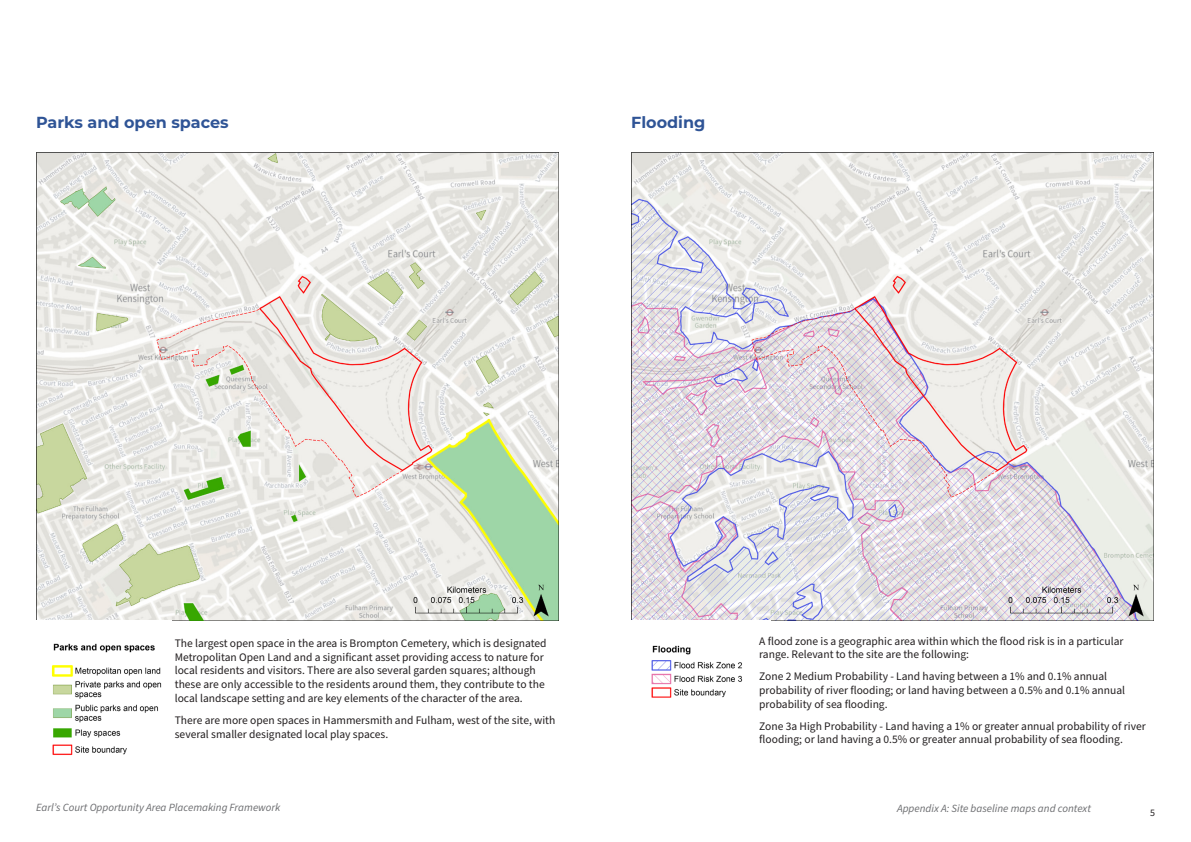
<style>
.page{position:relative;width:1191px;height:842px;background:#fff}
.page>*{position:absolute;margin:0;border:0;box-sizing:border-box;transform-origin:0 0}
.Heading_2{font:700 16px "Montserrat";color:#2f5496}
.t1{font:11.5px/13.8px "Source Sans Pro";color:#231f20}
.t2{font:italic 11px "Source Sans Pro";color:#6c6d70}
.t3{font:10px "Source Sans Pro";color:#231f20}
</style>
<div class="page">
<img style="left:37px;top:153px;width:521px;height:467px">
<img style="left:51px;top:643px;width:111px;height:112px">
<img style="left:631px;top:153px;width:522px;height:467px">
<img style="left:651px;top:645px;width:92px;height:53px">
<h2 class="Heading_2" style="left:36px;top:111px;width:194px">Parks and open spaces</h2>
<h2 class="Heading_2" style="left:631px;top:111px;width:76px">Flooding</h2>
<p class="t1" style="left:175px;top:636px;width:373px">The largest open space in the area is Brompton Cemetery, which is designated Metropolitan Open Land and a significant asset providing access to nature for local residents and visitors. There are also several garden squares; although these are only accessible to the residents around them, they contribute to the local landscape setting and are key elements of the character of the area.</p>
<p class="t1" style="left:175px;top:713px;width:382px">There are more open spaces in Hammersmith and Fulham, west of the site, with several smaller designated local play spaces.</p>
<p class="t1" style="left:759px;top:634px;width:366px">A flood zone is a geographic area within which the flood risk is in a particular range. Relevant to the site are the following:</p>
<p class="t1" style="left:759px;top:670px;width:367px">Zone 2 Medium Probability - Land having between a 1% and 0.1% annual probability of river flooding; or land having between a 0.5% and 0.1% annual probability of sea flooding.</p>
<p class="t1" style="left:759px;top:719px;width:388px">Zone 3a High Probability - Land having a 1% or greater annual probability of river flooding; or land having a 0.5% or greater annual probability of sea flooding.</p>
<p class="t2" style="left:36px;top:800px;width:246px">Earl’s Court Opportunity Area Placemaking Framework</p>
<p class="t2" style="left:897px;top:801px;width:195px">Appendix A: Site baseline maps and context</p>
<p class="t3" style="left:1150px;top:806px;width:6px">5</p>
</div>
